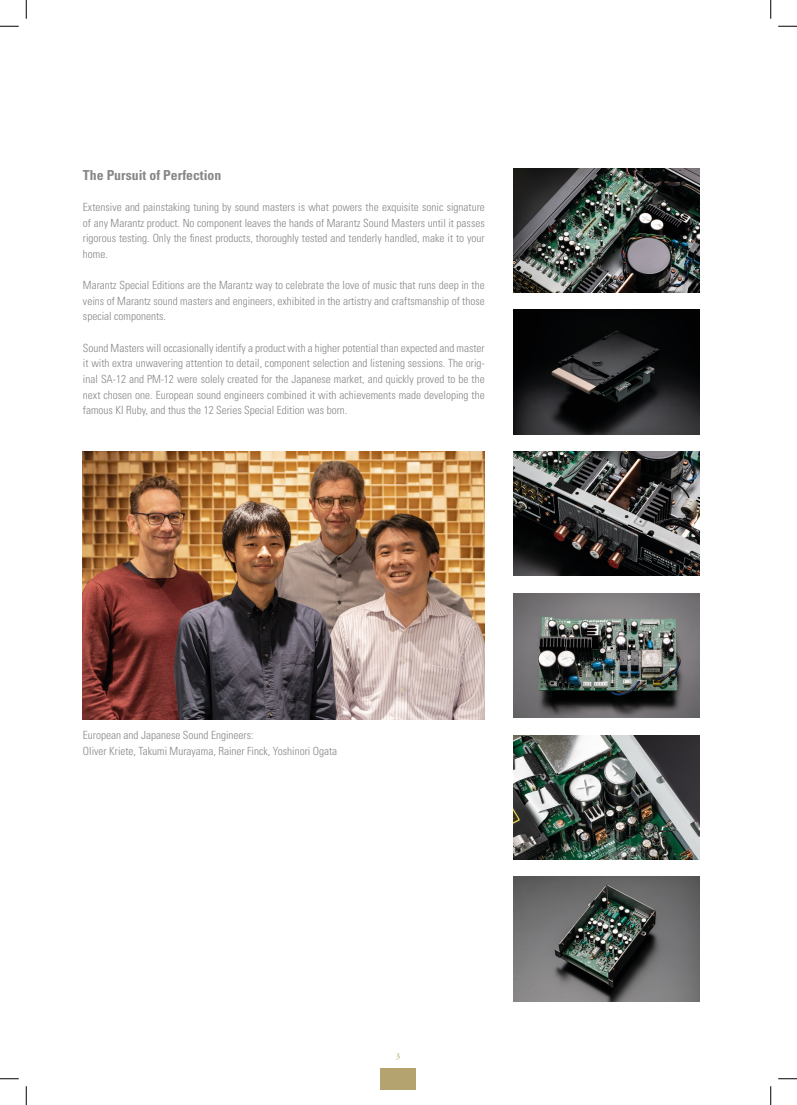
<style>
.page{position:relative;width:797px;height:1105px;background:#fff}
.page>*{position:absolute;margin:0;border:0;box-sizing:border-box;transform-origin:0 0}
.t1{font:700 condensed 13.75px "Univers";color:#878787}
.t2{font:300 condensed 11.25px/15.6px "Univers";color:#878787;text-align:justify}
.t3{font:8.75px "Adobe Garamond Pro";color:#b4a26f}
</style>
<div class="page">
<img style="left:83px;top:451px;width:402px;height:268px">
<img style="left:513px;top:168px;width:186px;height:124px">
<img style="left:513px;top:877px;width:186px;height:124px">
<img style="left:513px;top:451px;width:186px;height:125px">
<img style="left:513px;top:735px;width:186px;height:124px">
<img style="left:513px;top:310px;width:186px;height:124px">
<img style="left:513px;top:593px;width:186px;height:125px">
<div style="left:381px;top:1068px;width:35px;height:21px;background:#b4a26f"></div>
<svg style="left:0;top:25px;width:19px;height:2px"></svg>
<svg style="left:778px;top:25px;width:19px;height:2px"></svg>
<svg style="left:0;top:1078px;width:19px;height:1px"></svg>
<svg style="left:778px;top:1078px;width:19px;height:1px"></svg>
<svg style="left:25px;top:0;width:2px;height:19px"></svg>
<svg style="left:25px;top:1086px;width:2px;height:19px"></svg>
<svg style="left:770px;top:0;width:1px;height:19px"></svg>
<svg style="left:770px;top:1086px;width:1px;height:19px"></svg>
<p class="t1" style="left:83px;top:166px;width:140px">The Pursuit of Perfection</p>
<p class="t2" style="left:83px;top:199px;width:403px">Extensive and painstaking tuning by sound masters is what powers the exquisite sonic signature of any Marantz product. No component leaves the hands of Marantz Sound Masters until it passes rigorous testing. Only the finest products, thoroughly tested and tenderly handled, make it to your home.</p>
<p class="t2" style="left:83px;top:277px;width:403px">Marantz Special Editions are the Marantz way to celebrate the love of music that runs deep in the veins of Marantz sound masters and engineers, exhibited in the artistry and craftsmanship of those special components.</p>
<p class="t2" style="left:83px;top:340px;width:403px">Sound Masters will occasionally identify a product with a higher potential than expected and master it with extra unwavering attention to detail, component selection and listening sessions. The orig&shy;inal SA-12 and PM-12 were solely created for the Japanese market, and quickly proved to be the next chosen one. European sound engineers combined it with achievements made developing the famous KI Ruby, and thus the 12 Series Special Edition was born.</p>
<p class="t2" style="left:83px;top:727px;width:256px">European and Japanese Sound Engineers:<br>Oliver Kriete, Takumi Murayama, Rainer Finck, Yoshinori Ogata</p>
<p class="t3" style="left:396px;top:1051px;width:6px">3</p>
</div>
